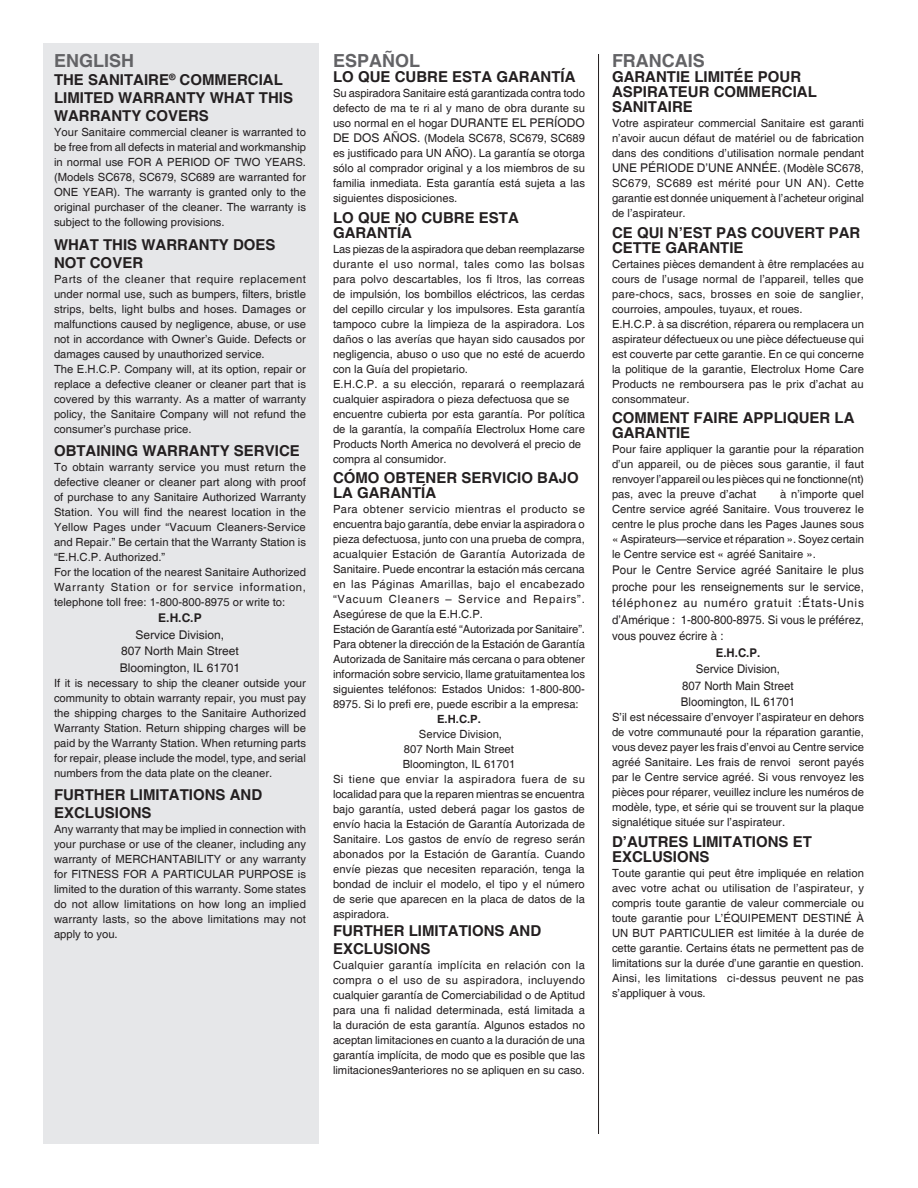
<style>
.page{position:relative;width:918px;height:1188px;background:#fff}
.page>*{position:absolute;margin:0;border:0;box-sizing:border-box;transform-origin:0 0}
.t1{font:700 18px "Helvetica";color:#636366}
.HEAD_SECTIONS{font:700 15px/15px "Helvetica";color:#231f20}
.Body{font:12px/16.5px "Helvetica";color:#231f20;text-align:justify;scale:.96 1}
.Body-2{font:12px "Helvetica";color:#231f20}
.Body-3{font:12px "Helvetica";color:#231f20;scale:.95 1}
.t2{font:700 12px "Helvetica";color:#231f20;scale:.95 1}
.t3{font:700 12px "Helvetica";color:#231f20}
.Body-4{font:11.25px/15px "Helvetica";color:#231f20;text-align:justify}
.Body-5{font:700 11.25px "Helvetica";color:#231f20}
.s1{font-size:12px}
.s2{font-size:11.25px}
</style>
<div class="page">
<div style="left:44px;top:44px;width:276px;height:1100px;background:#e6e7e9"></div>
<hr style="left:598px;top:54px;width:1px;height:1080px;background:#231f20">
<p class="t1" style="left:54px;top:50px;width:82px">ENGLISH</p>
<p class="HEAD_SECTIONS" style="left:54px;top:72px;width:241px;line-height:18px">THE SANITAIRE<sup>®</sup> COMMERCIAL<br>LIMITED WARRANTY WHAT THIS<br>WARRANTY COVERS</p>
<p class="Body-4" style="left:54px;top:125px;width:254px">Your Sanitaire commercial cleaner is warranted to be free from all defects in material and workmanship in normal use FOR A PERIOD OF TWO YEARS. (Models SC678, SC679, SC689 are warranted for ONE YEAR). The warranty is granted only to the original purchaser of the cleaner. The warranty is subject to the following provisions.</p>
<p class="HEAD_SECTIONS" style="left:54px;top:236px;width:223px;line-height:18px">WHAT THIS WARRANTY DOES<br>NOT COVER</p>
<p class="Body-4" style="left:54px;top:271px;width:254px">Parts of the cleaner that require replacement under normal use, such as bumpers, filters, bristle strips, belts, light bulbs and hoses. Damages or malfunctions caused by negligence, abuse, or use not in accordance with Owner’s Guide. Defects or damages caused by unauthorized service.</p>
<p class="Body-4" style="left:54px;top:361px;width:254px">The E.H.C.P. Company will, at its option, repair or replace a defective cleaner or cleaner part that is covered by this warranty. As a matter of warranty policy, the Sanitaire Company will not refund the consumer’s purchase price.</p>
<p class="HEAD_SECTIONS" style="left:54px;top:444px;width:247px">OBTAINING WARRANTY SERVICE</p>
<p class="Body-4" style="left:54px;top:460px;width:254px">To obtain warranty service you must return the defective cleaner or cleaner part along with proof of purchase to any Sanitaire Authorized Warranty Station. You will find the nearest location in the Yellow Pages under “Vacuum Cleaners-Service and Repair.” Be certain that the Warranty Station is “E.H.C.P. Authorized.”</p>
<p class="Body-4" style="left:54px;top:565px;width:254px">For the location of the nearest Sanitaire Authorized Warranty Station or for service information, telephone toll free: 1-800-800-8975 or write to:</p>
<p class="t3" style="left:158px;top:611px;width:45px">E.H.C.P</p>
<p class="Body-2" style="left:136px;top:628px;width:90px">Service Division,</p>
<p class="Body-2" style="left:121px;top:644px;width:119px">807 North Main Street</p>
<p class="Body-2" style="left:120px;top:661px;width:122px">Bloomington, IL 61701</p>
<p class="Body-4" style="left:54px;top:676px;width:254px">If it is necessary to ship the cleaner outside your community to obtain warranty repair, you must pay the shipping charges to the Sanitaire Authorized Warranty Station. Return shipping charges will be paid by the Warranty Station. When returning parts for repair, please include the model, type, and serial numbers from the data plate on the cleaner.</p>
<p class="HEAD_SECTIONS" style="left:54px;top:787px;width:210px;line-height:18px">FURTHER LIMITATIONS AND<br>EXCLUSIONS</p>
<p class="Body-4" style="left:54px;top:822px;width:254px">Any warranty that may be implied in connection with your purchase or use of the cleaner, including any warranty of MERCHANTABILITY or any warranty for FITNESS FOR A PARTICULAR PURPOSE is limited to the duration of this warranty. Some states do not allow limitations on how long an implied warranty lasts, so the above limitations may not apply to you.</p>
<p class="t1" style="left:333px;top:50px;width:89px">ESPAÑOL</p>
<p class="HEAD_SECTIONS" style="left:333px;top:70px;width:244px">LO QUE CUBRE ESTA GARANTÍA</p>
<p class="Body-4" style="left:333px;top:86px;width:254px">Su aspiradora Sanitaire está garantizada contra todo defecto de ma te ri al y mano de obra durante su uso normal en el hogar <span class="s1">DURANTE EL PERÍODO DE DOS AÑOS.</span> (Modela SC678, SC679, SC689 es justificado para UN AÑO). La garantía se otorga sólo al comprador original y a los miembros de su familia inmediata. Esta garantía está sujeta a las siguientes disposiciones.</p>
<p class="HEAD_SECTIONS" style="left:333px;top:210px;width:187px">LO QUE NO CUBRE ESTA<br>GARANTÍA</p>
<p class="Body-4" style="left:333px;top:241px;width:253px">Las piezas de la aspiradora que deban reemplazarse durante el uso normal, tales como las bolsas para polvo descartables, los fi ltros, las correas de impulsión, los bombillos eléctricos, las cerdas del cepillo circular y los impulsores. Esta garantía tampoco cubre la limpieza de la aspiradora. Los daños o las averías que hayan sido causados por negligencia, abuso o uso que no esté de acuerdo con la Guía del propietario.</p>
<p class="Body-4" style="left:333px;top:376px;width:253px">E.H.C.P. a su elección, reparará o reemplazará cualquier aspiradora o pieza defectuosa que se</p>
<p class="Body-4" style="left:333px;top:406px;width:253px">encuentre cubierta por esta garantía. Por política de la garantía, la compañía Electrolux Home care Products North America no devolverá el precio de</p>
<p class="Body-4" style="left:333px;top:451px;width:115px">compra al consumidor.</p>
<p class="HEAD_SECTIONS" style="left:333px;top:471px;width:247px">CÓMO OBTENER SERVICIO BAJO<br>LA GARANTÍA</p>
<p class="Body-4" style="left:333px;top:502px;width:254px">Para obtener servicio mientras el producto se encuentra bajo garantía, debe enviar la aspiradora o pieza defectuosa, junto con una prueba de compra, acualquier Estación de Garantía Autorizada de Sanitaire. Puede encontrar la estación más cercana en las Páginas Amarillas, bajo el encabezado “Vacuum Cleaners – Service and Repairs”.<br>Asegúrese de que la E.H.C.P.</p>
<p class="Body-4" style="left:333px;top:622px;width:254px">Estación de Garantía esté “Autorizada por Sanitaire”.<br>Para obtener la dirección de la Estación de Garantía Autorizada de Sanitaire más cercana o para obtener información sobre servicio, llame gratuitamentea los siguientes teléfonos: Estados Unidos: 1-800-800- 8975. Si lo prefi ere, puede escribir a la empresa:</p>
<p class="Body-5" style="left:437px;top:712px;width:45px">E.H.C.P.</p>
<p class="Body-4" style="left:419px;top:727px;width:85px">Service Division,</p>
<p class="Body-4" style="left:404px;top:742px;width:112px">807 North Main Street</p>
<p class="Body-4" style="left:403px;top:757px;width:114px">Bloomington, IL 61701</p>
<p class="Body-4" style="left:333px;top:772px;width:254px">Si tiene que enviar la aspiradora fuera de su localidad para que la reparen mientras se encuentra bajo garantía, usted deberá pagar los gastos de envío hacia la Estación de Garantía Autorizada de Sanitaire. Los gastos de envío de regreso serán abonados por la Estación de Garantía. Cuando envíe piezas que necesiten reparación, tenga la bondad de incluir el modelo, el tipo y el número de serie que aparecen en la placa de datos de la aspiradora.</p>
<p class="HEAD_SECTIONS" style="left:333px;top:922px;width:210px;line-height:18px">FURTHER LIMITATIONS AND<br>EXCLUSIONS</p>
<p class="Body-4" style="left:333px;top:958px;width:254px">Cualquier garantía implícita en relación con la compra o el uso de su aspiradora, incluyendo cualquier garantía de Comerciabilidad o de Aptitud para una fi nalidad determinada, está limitada a la duración de esta garantía. Algunos estados no aceptan limitaciones en cuanto a la duración de una garantía implícita, de modo que es posible que las limitaciones9anteriores no se apliquen en su caso.</p>
<p class="t1" style="left:612px;top:50px;width:94px">FRANCAIS</p>
<p class="HEAD_SECTIONS" style="left:612px;top:70px;width:206px">GARANTIE LIMITÉE POUR<br>ASPIRATEUR COMMERCIAL<br>SANITAIRE</p>
<p class="Body-4" style="left:612px;top:116px;width:254px">Votre aspirateur commercial Sanitaire est garanti n’avoir aucun défaut de matériel ou de fabrication dans des conditions d’utilisation normale pendant</p>
<p class="Body-2" style="left:612px;top:161px;width:253px">UNE PÉRIODE D’UNE ANNÉE. <span class="s2">(Modèle SC678,</span></p>
<p class="Body-4" style="left:612px;top:176px;width:254px">SC679, SC689 est mérité pour UN AN). Cette garantie est donnée uniquement à l’acheteur original de l’aspirateur.</p>
<p class="HEAD_SECTIONS" style="left:612px;top:225px;width:250px">CE QUI N’EST PAS COUVERT PAR<br>CETTE GARANTIE</p>
<p class="Body-4" style="left:612px;top:256px;width:253px">Certaines pièces demandent à être remplacées au cours de l’usage normal de l’appareil, telles que pare-chocs, sacs, brosses en soie de sanglier, courroies, ampoules, tuyaux, et roues.</p>
<p class="Body-4" style="left:612px;top:316px;width:254px">E.H.C.P. à sa discrétion, réparera ou remplacera un aspirateur défectueux ou une pièce défectueuse qui est couverte par cette garantie. En ce qui concerne la politique de la garantie, Electrolux Home Care Products ne remboursera pas le prix d’achat au consommateur.</p>
<p class="HEAD_SECTIONS" style="left:612px;top:411px;width:244px">COMMENT FAIRE APPLIQUER LA<br>GARANTIE</p>
<p class="Body-4" style="left:612px;top:442px;width:254px">Pour faire appliquer la garantie pour la réparation d’un appareil, ou de pièces sous garantie, il faut renvoyer l’appareil ou les pièces qui ne fonctionne(nt) pas, avec la preuve d’achat</p>
<p class="Body-4" style="left:612px;top:487px;width:254px;text-indent:168px">à n’importe quel Centre service agréé Sanitaire. Vous trouverez le centre le plus proche dans les Pages Jaunes sous « Aspirateurs—service et réparation ». Soyez certain le Centre service est « agréé Sanitaire ».</p>
<p class="Body" style="left:612px;top:562px;width:264px">Pour le Centre Service agréé Sanitaire le plus proche pour les renseignements sur le service, téléphonez au numéro gratuit :États-Unis d’Amérique : 1-800-800-8975. Si vous le préférez, vous pouvez écrire à :</p>
<p class="t2" style="left:716px;top:645px;width:48px">E.H.C.P.</p>
<p class="Body-3" style="left:696px;top:662px;width:90px">Service Division,</p>
<p class="Body-3" style="left:682px;top:679px;width:119px">807 North Main Street</p>
<p class="Body-3" style="left:681px;top:695px;width:122px">Bloomington, IL 61701</p>
<p class="Body-4" style="left:612px;top:710px;width:254px">S’il est nécessaire d’envoyer l’aspirateur en dehors de votre communauté pour la réparation garantie, vous devez payer les frais d’envoi au Centre service agréé Sanitaire. Les frais de renvoi seront payés par le Centre service agréé. Si vous renvoyez les pièces pour réparer, veuillez inclure les numéros de modèle, type, et série qui se trouvent sur la plaque signalétique située sur l’aspirateur.</p>
<p class="HEAD_SECTIONS" style="left:612px;top:835px;width:202px">D’AUTRES LIMITATIONS ET<br>EXCLUSIONS</p>
<p class="Body-4" style="left:612px;top:866px;width:253px">Toute garantie qui peut être impliquée en relation avec votre achat ou utilisation de l’aspirateur, y compris toute garantie de valeur commerciale ou toute garantie pour L’ÉQUIPEMENT DESTINÉ À UN BUT PARTICULIER est limitée à la durée de cette garantie. Certains états ne permettent pas de limitations sur la durée d’une garantie en question.<br>Ainsi, les limitations ci-dessus peuvent ne pas s’appliquer à vous.</p>
</div>
